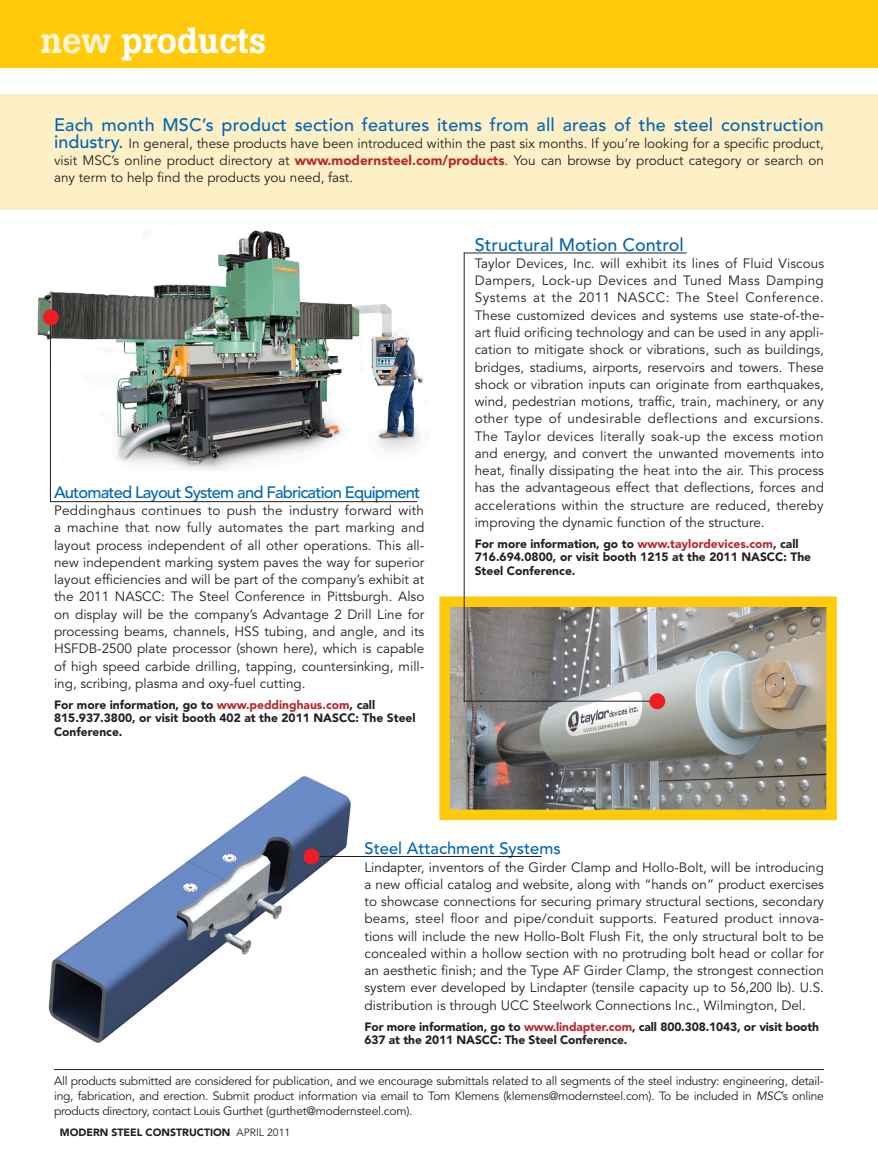
<style>
.page{position:relative;width:878px;height:1175px;background:#fff}
.page>*{position:absolute;margin:0;border:0;box-sizing:border-box;transform-origin:0 0}
.t1{font:500 36px "Boton";color:#fff}
.P_Products_Text{font:500 18px "Avenir LT Std";letter-spacing:.01em;color:#0166b3}
.P_Products_Headline{font:500 18px "Avenir LT Std";color:#0166b3}
.P_Products_Headline-2{font:500 16.5px "Avenir LT Std";letter-spacing:-.05em;color:#0166b3}
.P_Products_Headline-3{font:500 16.5px "Avenir LT Std";color:#0166b3}
.P_Products_Text-2{font:13.5px/17.2px "Avenir LT Std";color:#231f20;text-align:justify}
.P_Products_For_More{font:900 12px/13.5px "Avenir LT Std";color:#231f20}
.P_Products_Text_Firs{font:12px/15px "Avenir LT Std";letter-spacing:-.02em;color:#231f20;text-align:justify}
.t2{font:900 10.5px "Avenir LT Std";color:#231f20}
.s1{color:#fef5d2}
.s2{font-weight:500;font-size:18px;color:#0166b3}
.s3{font-weight:900;color:#b7282e}
.s4{color:#b7282e}
.s5{font-style:italic}
.s6{font-weight:400}
</style>
<div class="page">
<div style="left:0;top:0;width:878px;height:68px;background:#feca0a"></div>
<div style="left:0;top:95px;width:878px;height:115px;background:#fef0c6"></div>
<hr style="left:54px;top:1069px;width:770px;height:1px;background:#231f20">
<img style="left:37px;top:230px;width:386px;height:240px">
<img style="left:439px;top:591px;width:398px;height:230px">
<hr style="left:464px;top:252px;width:1px;height:449px;background:#231f20">
<hr style="left:464px;top:700px;width:193px;height:1px;background:#231f20">
<div style="left:649px;top:693px;width:16px;height:16px;background:#ee1d23;border-radius:50%"></div>
<hr style="left:50px;top:501px;width:367px;height:1px;background:#231f20">
<hr style="left:50px;top:323px;width:1px;height:178px;background:#231f20">
<div style="left:43px;top:309px;width:16px;height:16px;background:#ee1d23;border-radius:50%"></div>
<hr style="left:464px;top:253px;width:222px;height:1px;background:#231f20">
<img style="left:48px;top:776px;width:303px;height:267px">
<hr style="left:311px;top:856px;width:230px;height:1px;background:#231f20">
<div style="left:303px;top:848px;width:16px;height:16px;background:#ee1d23;border-radius:50%"></div>
<p class="t1" style="left:40px;top:19px;width:227px"><span class="s1">new</span> products</p>
<p class="P_Products_Text" style="left:54px;top:114px;width:771px">Each month MSC’s product section features items from all areas of the steel construction</p>
<p class="P_Products_Text-2" style="left:54px;top:135px;width:771px"><span class="s2">industry.</span> I n general, these products have been introduced within the past six months. If you’re looking for a specific product, visit MSC’s online product directory at <span class="s3">www.modernsteel.com/products</span>. You can browse by product category or search on any term to help find the products you need, fast.</p>
<p class="P_Products_Headline-2" style="left:54px;top:482px;width:368px">Automated Layout System and Fabrication Equipment</p>
<p class="P_Products_Text-2" style="left:54px;top:502px;width:372px">Peddinghaus continues to push the industry forward with a machine that now fully automates the part marking and layout process independent of all other operations. This all&shy;new independent marking system paves the way for superior layout efficiencies and will be part of the company’s exhibit at the 2011 NASCC: The Steel Conference in Pittsburgh. Also on display will be the company’s Advantage 2 Drill Line for processing beams, channels, HSS tubing, and angle, and its HSFDB-2500 plate processor (shown here), which is capable of high speed carbide drilling, tapping, countersinking, mill&shy;ing, scribing, plasma and oxy-fuel cutting.</p>
<p class="P_Products_For_More" style="left:54px;top:698px;width:363px">For more information, go to <span class="s4">www.peddinghaus.com</span>, call<br>815.937.3800, or visit booth 402 at the 2011 NASCC: The Steel<br>Conference.</p>
<p class="P_Products_Headline" style="left:474px;top:234px;width:211px">Structural Motion Control</p>
<p class="P_Products_Text-2" style="left:474px;top:255px;width:351px">Taylor Devices, I nc. will exhibit its lines of Fluid Viscous Dampers, Lock-up Devices and Tuned Mass Damping Systems at the 2011 NASCC: The Steel Conference.<br>These customized devices and systems use state-of-the&shy;art fluid orificing technology and can be used in any appli&shy;cation to mitigate shock or vibrations, such as buildings, bridges, stadiums, airports, reservoirs and towers. These shock or vibration inputs can originate from earthquakes, wind, pedestrian motions, traffic, train, machinery, or any other type of undesirable deflections and excursions.<br>The Taylor devices literally soak-up the excess motion and energy, and convert the unwanted movements into heat, finally dissipating the heat into the air. This process has the advantageous effect that deflections, forces and accelerations within the structure are reduced, thereby improving the dynamic function of the structure.</p>
<p class="P_Products_For_More" style="left:474px;top:537px;width:338px">For more information, go to <span class="s4">www.taylordevices.com</span>, call<br>716.694.0800, or visit booth 1215 at the 2011 NASCC: The<br>Steel Conference.</p>
<p class="P_Products_Headline-3" style="left:364px;top:839px;width:198px">Steel Attachment Systems</p>
<p class="P_Products_Text-2" style="left:364px;top:858px;width:461px">Lindapter, inventors of the Girder Clamp and Hollo-Bolt, will be introducing a new official catalog and website, along with “hands on” product exercises to showcase connections for securing primary structural sections, secondary beams, steel floor and pipe/conduit supports. Featured product innova&shy;tions will include the new Hollo-Bolt Flush Fit, the only structural bolt to be concealed within a hollow section with no protruding bolt head or collar for an aesthetic finish; and the Type AF Girder Clamp, the strongest connection system ever developed by Lindapter (tensile capacity up to 56,200 lb). U.S. distribution is through UCC Steelwork Connections I nc., Wilmington, Del.</p>
<p class="P_Products_For_More" style="left:364px;top:1019px;width:456px">For more information, go to <span class="s4">www.lindapter.com</span>, call 800.308.1043, or visit booth<br>637 at the 2011 NASCC: The Steel Conference.</p>
<p class="P_Products_Text_Firs" style="left:54px;top:1073px;width:771px">All products submitted are considered for publication, and we encourage submittals related to all segments of the steel industry: engineering, detail&shy;ing, fabrication, and erection. Submit product information via email to Tom Klemens (klemens@modernsteel.com). To be included in <span class="s5">MSC</span>’s online products directory, contact Louis Gurthet (gurthet@modernsteel.com).</p>
<p class="t2" style="left:60px;top:1125px;width:232px">MODERN STEEL CONSTRUCTION <span class="s6">april 2011</span></p>
</div>
